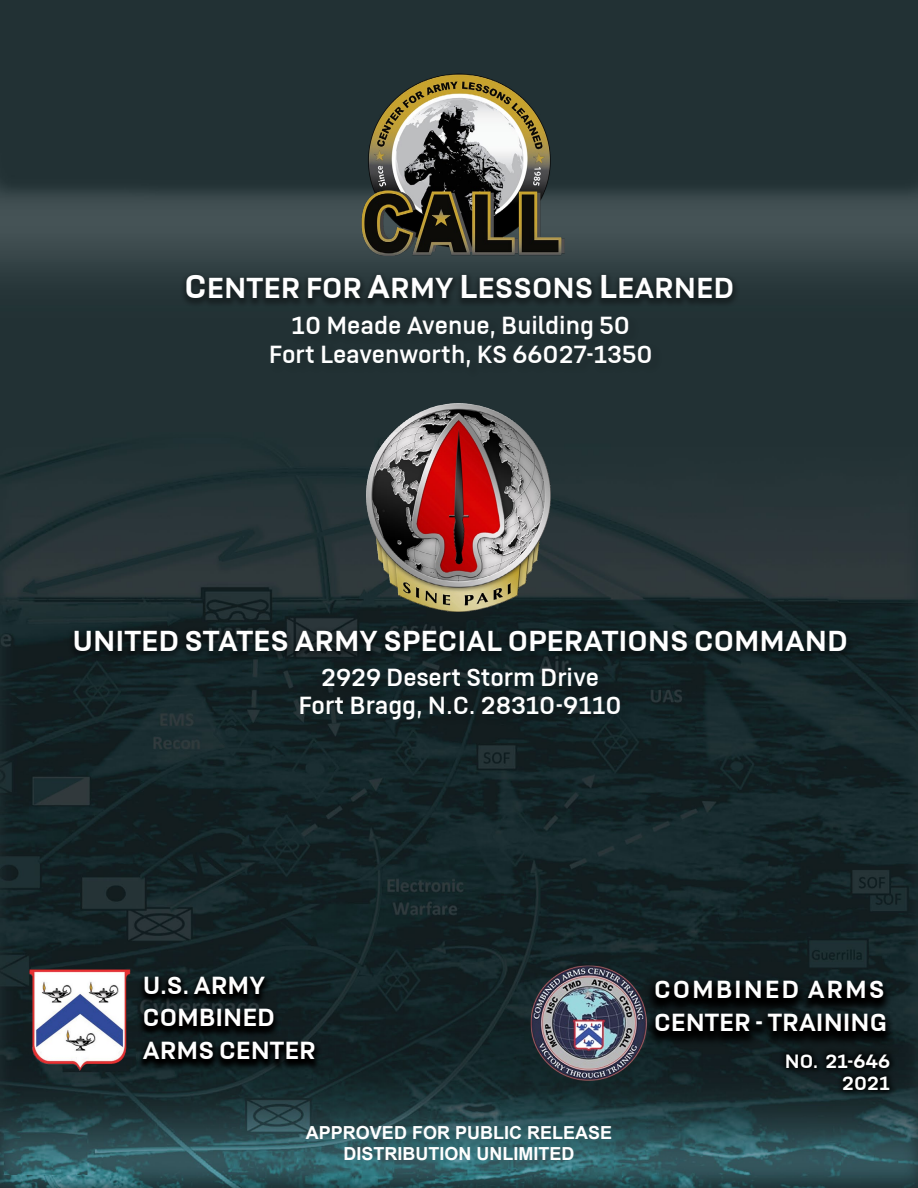
<style>
.page{position:relative;width:918px;height:1188px;background:#fff}
.page>*{position:absolute;margin:0;border:0;box-sizing:border-box;transform-origin:0 0}
.t1{font:700 31.5px "US Army";color:#fff}
.t2{font:27px/28.5px "US Army";color:#fff;text-align:center}
.t3{font:700 27px/32.4px "US Army";color:#fff}
.t4{font:700 21px/22.5px "US Army";color:#fff;text-align:right}
.t5{font:700 18px/21.6px "Arial";color:#fff;text-align:center}
.s1{font-size:36px}
</style>
<div class="page">
<img style="left:0;top:0;width:918px;height:1188px">
<img style="left:362px;top:73px;width:204px;height:183px">
<div style="left:180px;top:272px;width:560px;height:36px;background:#000;opacity:.33"></div>
<div style="left:269px;top:313px;width:394px;height:66px;background:#202f32"></div>
<img style="left:30px;top:969px;width:101px;height:102px">
<svg style="left:137px;top:974px;width:185px;height:96px;background:#0a1314"></svg>
<svg style="left:652px;top:977px;width:244px;height:71px;background:#070d0f"></svg>
<div style="left:779px;top:1047px;width:118px;height:51px;background:#000;opacity:.84"></div>
<img style="left:526px;top:957px;width:126px;height:131px">
<img style="left:366px;top:403px;width:185px;height:209px">
<div style="left:68px;top:627px;width:786px;height:34px;background:#000;opacity:.33"></div>
<div style="left:298px;top:665px;width:334px;height:66px;background:#122023"></div>
<p class="t1" style="left:184px;top:271px;width:551px"><span class="s1">C</span>ENTER FOR <span class="s1">A</span>RMY <span class="s1">L</span>ESSONS <span class="s1">L</span>EARNED</p>
<p class="t2" style="left:269px;top:312px;width:385px">10 Meade Avenue, Building 50<br>Fort Leavenworth, KS 66027-1350</p>
<p class="t1" style="left:72px;top:623px;width:777px">UNITED STATES ARMY SPECIAL OPERATIONS COMMAND</p>
<p class="t2" style="left:298px;top:663px;width:325px">2929 Desert Storm Drive<br>Fort Bragg, N.C. 28310-9110</p>
<p class="t3" style="left:143px;top:969px;width:175px">U.S. ARMY<br>COMBINED<br>ARMS CENTER</p>
<p class="t3" style="left:654px;top:974px;width:235px">COMBINED ARMS<br>CENTER - TRAINING</p>
<p class="t4" style="left:785px;top:1050px;width:107px">NO. 21-646<br>2021</p>
<p class="t5" style="left:306px;top:1122px;width:308px">APPROVED FOR PUBLIC RELEASE<br>DISTRIBUTION UNLIMITED</p>
</div>
